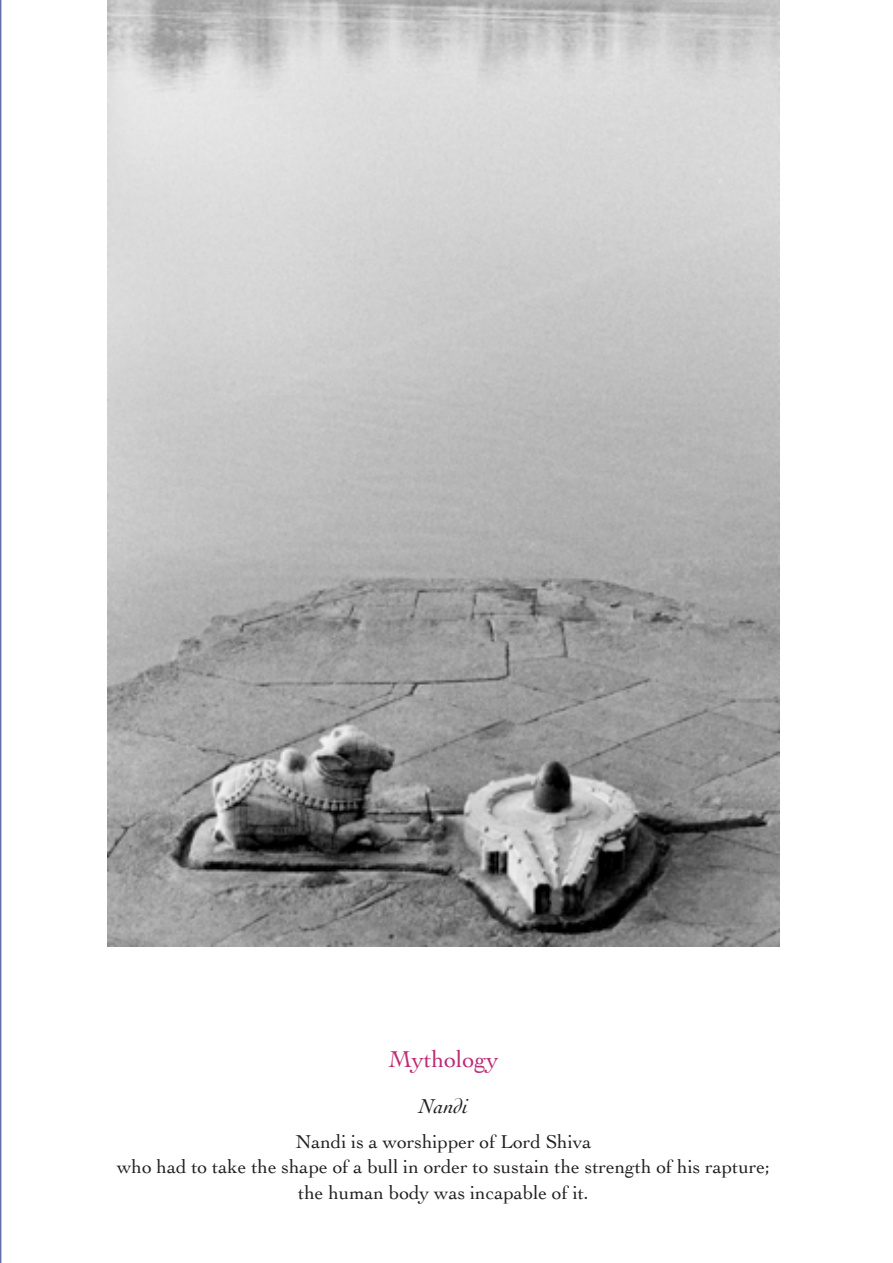
<style>
.page{position:relative;width:893px;height:1263px;background:#fff}
.page>*{position:absolute;margin:0;border:0;box-sizing:border-box;transform-origin:0 0}
.t1{font:24px "Cochin";color:#bd2b76}
.t2{font:italic 21px "Cochin";color:#231f20}
.t3{font:19.5px "Cochin";color:#231f20}
</style>
<div class="page">
<svg style="left:0;top:0;width:1px;height:1263px"></svg>
<img style="left:108px;top:0;width:671px;height:946px">
<p class="t1" style="left:389px;top:1045px;width:111px">Mythology</p>
<p class="t2" style="left:419px;top:1095px;width:50px">Nandi</p>
<p class="t3" style="left:295px;top:1130px;width:298px">Nandi is a worshipper of Lord Shiva</p>
<p class="t3" style="left:117px;top:1156px;width:654px">who had to take the shape of a bull in order to sustain the strength of his rapture;</p>
<p class="t3" style="left:298px;top:1181px;width:292px">the human body was incapable of it.</p>
</div>
